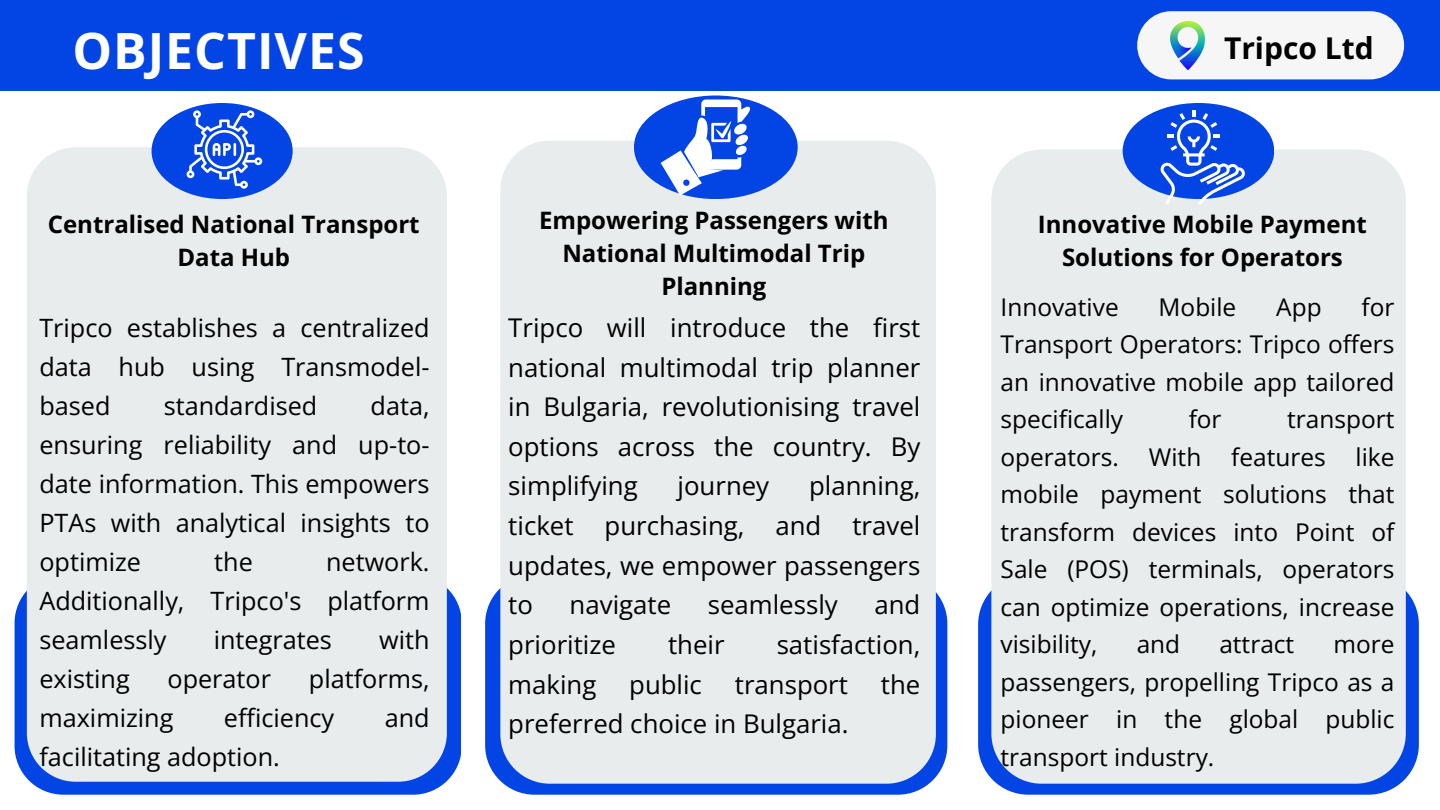
<style>
.page{position:relative;width:1440px;height:810px;background:#fff}
.page>*{position:absolute;margin:0;border:0;box-sizing:border-box;transform-origin:0 0}
.t1{font:700 50px "Open Sans";letter-spacing:.02em;color:#fff}
.t2{font:700 30px "Open Sans";color:#000}
.t3{font:25.8px/39.6px "Open Sans";color:#000;text-align:justify}
.t4{font:25.2px/39px "Open Sans";color:#000;text-align:justify}
.t5{font:24.4px/37.5px "Open Sans";color:#000;text-align:justify}
.t6{font:700 24px/33px "Open Sans";color:#000;text-align:center}
</style>
<div class="page">
<div style="left:0;top:0;width:1440px;height:91px;background:#0345e4"></div>
<svg style="left:15px;top:588px;width:446px;height:207px;background:#235ce7"></svg>
<div style="left:27px;top:147px;width:420px;height:635px;background:#e8ecec"></div>
<div style="left:152px;top:103px;width:141px;height:96px;background:#0345e4;border-radius:50%"></div>
<div style="left:485px;top:574px;width:462px;height:221px;background:#0345e4;border-radius:50px"></div>
<div style="left:500px;top:141px;width:436px;height:643px;background:#e8ecec;border-radius:49px"></div>
<div style="left:634px;top:95px;width:164px;height:104px;background:#0345e4;border-radius:50%"></div>
<svg style="left:978px;top:591px;width:441px;height:204px;background:#2961e8"></svg>
<div style="left:991px;top:150px;width:415px;height:634px;background:#e8ecec"></div>
<div style="left:1123px;top:103px;width:151px;height:96px;background:#0345e4;border-radius:50%"></div>
<div style="left:1137px;top:11px;width:267px;height:68px;background:#f6f6f6;border-radius:34px"></div>
<img style="left:1171px;top:22px;width:34px;height:47px">
<svg style="left:187px;top:110px;width:75px;height:78px"></svg>
<svg style="left:661px;top:99px;width:89px;height:96px"></svg>
<svg style="left:1161px;top:110px;width:84px;height:95px"></svg>
<p class="t1" style="left:72px;top:16px;width:294px">OBJECTIVES</p>
<p class="t6" style="left:48px;top:208px;width:373px">Centralised National Transport<br>Data Hub</p>
<h3 class="t4" style="left:39px;top:308px;width:392px">Tripco establishes a centralized data hub using Transmodel&shy;based</h3>
<h3 class="t4" style="left:39px;top:386px;width:392px;text-indent:331px">data, ensuring reliability and up-to&shy;date information. This empowers PTAs with analytical insights to optimize</h3>
<h3 class="t4" style="left:164px;top:386px;width:155px">standardised</h3>
<h3 class="t4" style="left:39px;top:542px;width:392px;text-indent:287px">network.<br>Additionally, Tripco's platform seamlessly</h3>
<h3 class="t4" style="left:214px;top:542px;width:40px">the</h3>
<h3 class="t4" style="left:214px;top:620px;width:120px">integrates</h3>
<h3 class="t4" style="left:379px;top:620px;width:52px">with</h3>
<h3 class="t4" style="left:39px;top:659px;width:92px">existing</h3>
<h3 class="t4" style="left:168px;top:659px;width:105px">operator</h3>
<h3 class="t4" style="left:309px;top:659px;width:122px">platforms,</h3>
<h3 class="t4" style="left:39px;top:698px;width:135px">maximizing</h3>
<h3 class="t4" style="left:224px;top:698px;width:112px">efficiency</h3>
<h3 class="t4" style="left:385px;top:698px;width:46px">and</h3>
<h3 class="t4" style="left:39px;top:737px;width:242px">facilitating adoption.</h3>
<h2 class="t2" style="left:1224px;top:27px;width:151px">Tripco Ltd</h2>
<p class="t6" style="left:539px;top:203px;width:351px">Empowering Passengers with<br>National Multimodal Trip<br>Planning</p>
<p class="t6" style="left:1038px;top:208px;width:330px">Innovative Mobile Payment<br>Solutions for Operators</p>
<h3 class="t5" style="left:1001px;top:287px;width:120px">Innovative</h3>
<h3 class="t5" style="left:1159px;top:287px;width:79px">Mobile</h3>
<h3 class="t5" style="left:1276px;top:287px;width:47px">App</h3>
<h3 class="t5" style="left:1001px;top:287px;width:395px;text-indent:361px">for Transport Operators: Tripco offers an innovative mobile app tailored specifically</h3>
<h1 class="t3" style="left:508px;top:307px;width:414px">Tripco will introduce the first national multimodal trip planner in Bulgaria, revolutionising travel options across the country. By simplifying</h1>
<h3 class="t5" style="left:1189px;top:400px;width:34px">for</h3>
<h3 class="t5" style="left:1001px;top:400px;width:395px;text-indent:287px">transport operators. With features like mobile payment solutions that transform devices into Point of Sale (POS) terminals, operators can optimize operations, increase visibility,</h3>
<h1 class="t3" style="left:508px;top:466px;width:414px;text-indent:301px">planning, ticket purchasing, and travel updates, we empower passengers to</h1>
<h1 class="t3" style="left:678px;top:466px;width:93px">journey</h1>
<h1 class="t3" style="left:570px;top:585px;width:103px">navigate</h1>
<h1 class="t3" style="left:708px;top:585px;width:131px">seamlessly</h1>
<h1 class="t3" style="left:874px;top:585px;width:47px">and</h1>
<h1 class="t3" style="left:508px;top:624px;width:109px">prioritize</h1>
<h1 class="t3" style="left:668px;top:624px;width:58px">their</h1>
<h1 class="t3" style="left:777px;top:624px;width:145px">satisfaction,</h1>
<h1 class="t3" style="left:508px;top:664px;width:90px">making</h1>
<h1 class="t3" style="left:629px;top:664px;width:74px">public</h1>
<h1 class="t3" style="left:735px;top:664px;width:115px">transport</h1>
<h1 class="t3" style="left:881px;top:664px;width:41px">the</h1>
<h1 class="t3" style="left:508px;top:703px;width:342px">preferred choice in Bulgaria.</h1>
<h3 class="t5" style="left:1137px;top:625px;width:45px">and</h3>
<h3 class="t5" style="left:1219px;top:625px;width:76px">attract</h3>
<h3 class="t5" style="left:1001px;top:625px;width:395px;text-indent:333px">more passengers, propelling Tripco as a pioneer in the global public transport industry.</h3>
</div>
